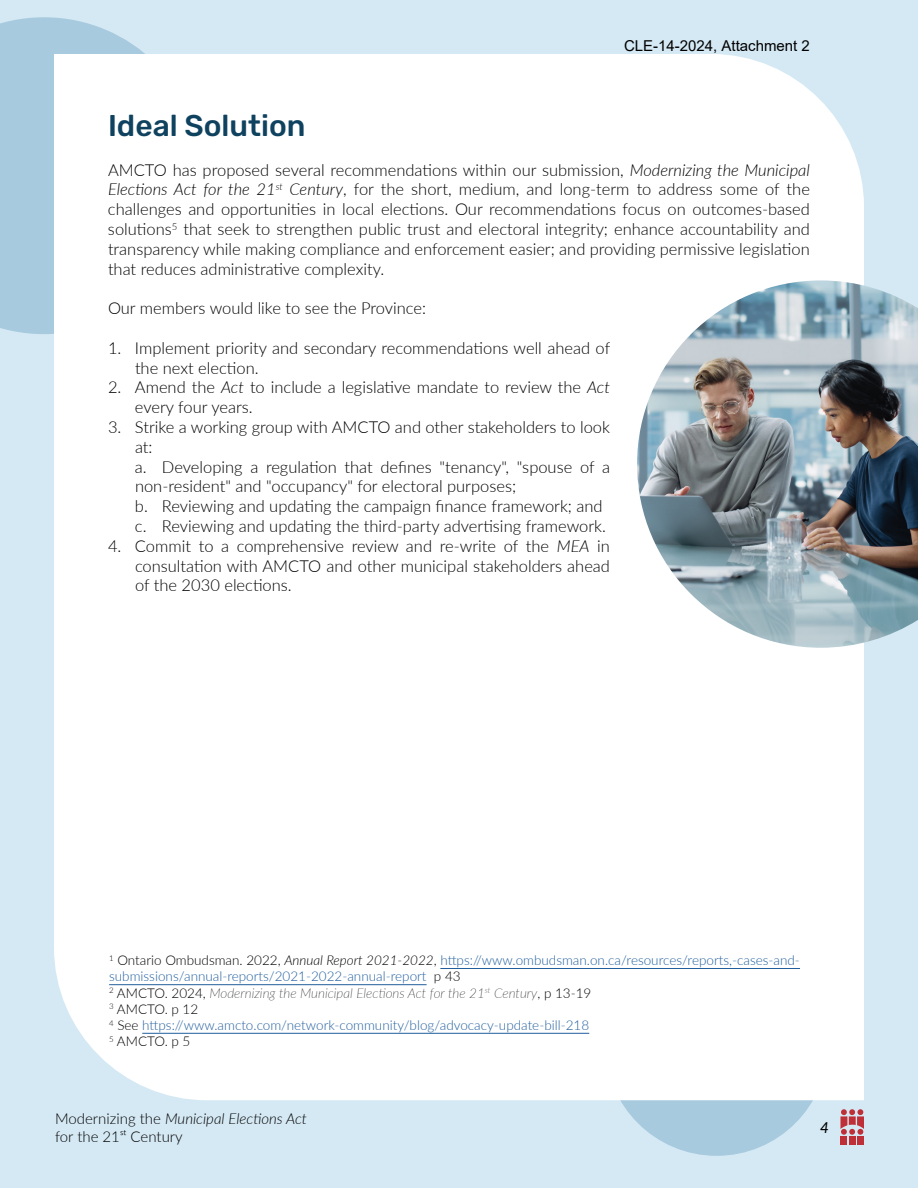
<style>
.page{position:relative;width:918px;height:1188px;background:#d5e9f4}
.page>*{position:absolute;margin:0;border:0;box-sizing:border-box;transform-origin:0 0}
.t1{font:500 30px "Rubik";color:#0f425f}
.t2{font:300 16.5px/19.8px "Lato";color:#000}
.t3{font:300 15px/18px "Lato";color:#000}
.t4{font:15px "Arial";color:#000}
.t5{font:italic 500 15px "Lato";color:#000}
.t6{font:300 13.5px/16.2px "Lato";color:#215e9e}
.s1{font-style:italic}
.s2{color:#000}
.s3{font-style:italic;color:#000}
.s4{font-weight:100;font-style:italic;color:#000}
</style>
<div class="page">
<div style="left:840px;top:1136px;width:7px;height:9px;background:#bf2f37"></div>
<div style="left:849px;top:1136px;width:7px;height:9px;background:#bf2f37"></div>
<div style="left:857px;top:1136px;width:7px;height:9px;background:#bf2f37"></div>
<svg style="left:840px;top:1112px;width:24px;height:23px"></svg>
<div style="left:0;top:17px;width:130px;height:317px;background:#a7cade"></div>
<div style="left:605px;top:933px;width:223px;height:223px;background:#a7cade;border-radius:50%"></div>
<div style="left:43px;top:43px;width:821px;height:1069px;background:#fff"></div>
<img style="left:637px;top:280px;width:281px;height:368px">
<hr style="left:440px;top:968px;width:360px;height:1px;background:#215e9e">
<hr style="left:109px;top:984px;width:318px;height:1px;background:#215e9e">
<hr style="left:142px;top:1033px;width:447px;height:1px;background:#215e9e">
<p class="t4" style="left:624px;top:35px;width:187px">CLE-14-2024, Attachment 2</p>
<p class="t1" style="left:108px;top:108px;width:199px">Ideal Solution</p>
<p class="t2" style="left:108px;top:159px;width:703px;text-align:justify">AMCTO has proposed several recommendations within our submission, <span class="s1">Modernizing the Municipal Elections Act for the 21</span><sup>st</sup> <span class="s1">Century</span>, for the short, medium, and long-term to address some of the challenges and opportunities in local elections. Our recommendations focus on outcomes-based solutions<sup>5</sup> that seek to strengthen public trust and electoral integrity; enhance accountability and transparency while making compliance and enforcement easier; and providing permissive legislation that reduces administrative complexity.</p>
<p class="t2" style="left:108px;top:298px;width:320px">Our members would like to see the Province:</p>
<p class="t2" style="left:135px;top:337px;width:477px;text-indent:-27px">1. Implement priority and secondary recommendations well ahead of the next election.</p>
<p class="t2" style="left:135px;top:377px;width:477px;text-indent:-27px">2. Amend the <span class="s1">Act</span> to include a legislative mandate to review the <span class="s1">Act </span>every four years.</p>
<p class="t2" style="left:135px;top:417px;width:477px;text-indent:-27px">3. Strike a working group with AMCTO and other stakeholders to look at:</p>
<p class="t2" style="left:135px;top:456px;width:477px">a. Developing a regulation that defines "tenancy", "spouse of a non-resident" and "occupancy" for electoral purposes;</p>
<p class="t2" style="left:135px;top:496px;width:469px">b. Reviewing and updating the campaign finance framework; and</p>
<p class="t2" style="left:135px;top:516px;width:473px">c. Reviewing and updating the third-party advertising framework.</p>
<p class="t2" style="left:135px;top:535px;width:477px;text-align:justify;text-indent:-27px">4. Commit to a comprehensive review and re-write of the <span class="s1">MEA</span> in consultation with AMCTO and other municipal stakeholders ahead of the 2030 elections.</p>
<p class="t6" style="left:109px;top:952px;width:692px"><sup>1</sup> <span class="s2">Ontario Ombudsman. 2022,</span> <span class="s3">Annual Report 2021-2022</span><span class="s2">,</span> https://www.ombudsman.on.ca/resources/reports,-cases-and&shy;submissions/annual-reports/2021-2022-annual-report <span class="s2">p 43<br></span><sup>2</sup> <span class="s2">AMCTO. 2024,</span> <span class="s4">Modernizing the Municipal Elections Act for the 21</span><sup>st</sup> <span class="s4">Century</span><span class="s2">, p 13-19<br></span><sup>3</sup> <span class="s2">AMCTO. p 12<br></span><sup>4</sup> <span class="s2">See</span> https://www.amcto.com/network-community/blog/advocacy-update-bill-218<br><sup>5</sup> <span class="s2">AMCTO. p 5</span></p>
<p class="t3" style="left:55px;top:1109px;width:253px">Modernizing the <span class="s1">Municipal Elections Act </span>for the 21st Century</p>
<p class="t5" style="left:820px;top:1117px;width:10px">4</p>
</div>
